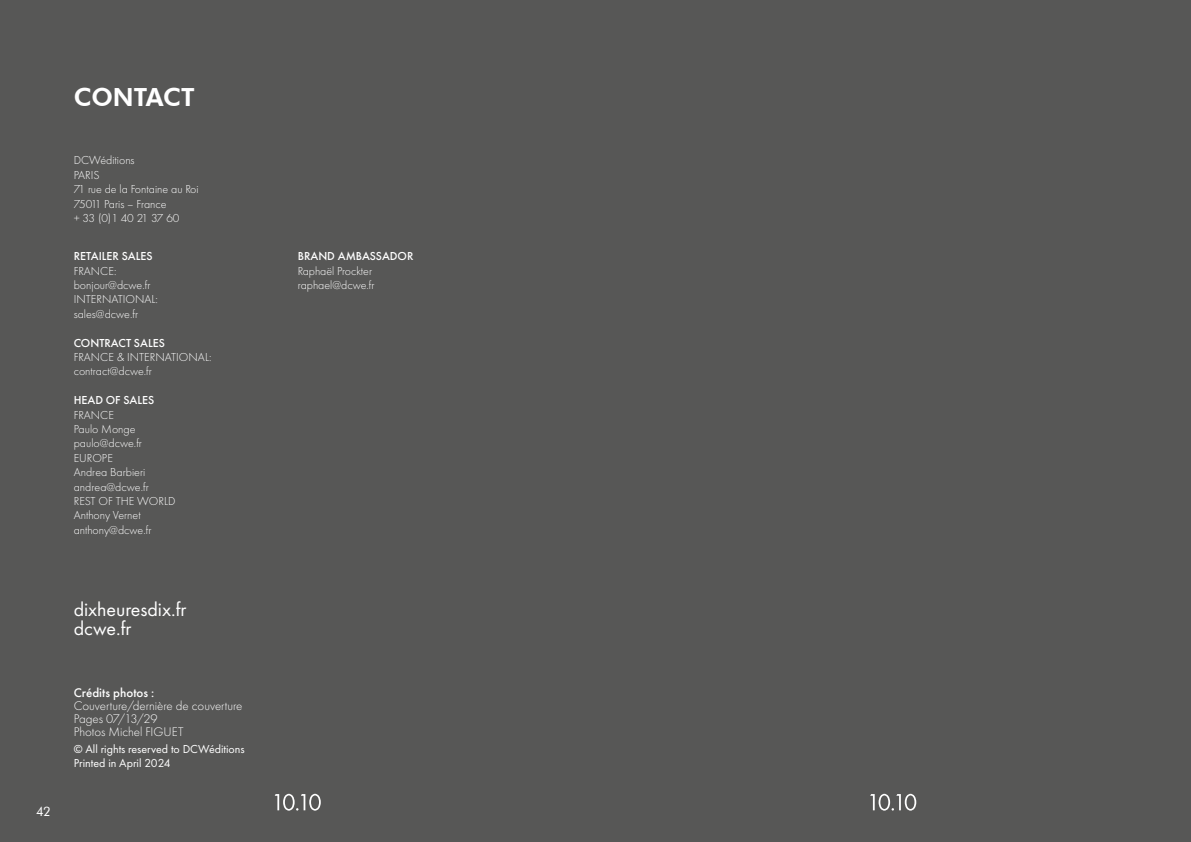
<style>
.page{position:relative;width:1191px;height:842px;background:#fff}
.page>*{position:absolute;margin:0;border:0;box-sizing:border-box;transform-origin:0 0}
.t1{font:800 25px "Futura BT";letter-spacing:-.01em;color:#fff}
.t2{font:20px "Futura PT";color:#fff}
.t3{font:300 13px "Futura PT";letter-spacing:-.005em;color:#fff}
.t4{font:500 13px "Futura PT";letter-spacing:.005em;color:#fff}
.t5{font:13px "Futura BT";color:#fff}
.t6{font:300 12px "Futura PT";color:#fff}
.t7{font:500 12px "Futura PT";color:#fff}
.t8{font:12px "Futura PT";color:#fff}
</style>
<div class="page">
<div style="left:0;top:0;width:597px;height:842px;background:#575756"></div>
<div style="left:595px;top:0;width:596px;height:842px;background:#575756"></div>
<svg style="left:275px;top:794px;width:46px;height:17px"></svg>
<svg style="left:870px;top:794px;width:46px;height:17px"></svg>
<p class="t1" style="left:74px;top:82px;width:123px">CONTACT</p>
<p class="t6" style="left:74px;top:154px;width:62px">DCWéditions</p>
<p class="t6" style="left:74px;top:168px;width:27px">PARIS</p>
<p class="t6" style="left:74px;top:182px;width:126px">71 rue de la Fontaine au Roi</p>
<p class="t6" style="left:74px;top:197px;width:94px">75011 Paris – France</p>
<p class="t6" style="left:74px;top:211px;width:107px">+ 33 (0)1 40 21 37 60</p>
<p class="t7" style="left:74px;top:249px;width:80px">RETAILER SALES</p>
<p class="t6" style="left:74px;top:264px;width:44px">FRANCE:</p>
<p class="t6" style="left:74px;top:278px;width:78px">bonjour@dcwe.fr</p>
<p class="t6" style="left:74px;top:292px;width:86px">INTERNATIONAL:</p>
<p class="t6" style="left:74px;top:307px;width:66px">sales@dcwe.fr</p>
<p class="t7" style="left:74px;top:335px;width:93px">CONTRACT SALES</p>
<p class="t6" style="left:74px;top:350px;width:139px">FRANCE &amp; INTERNATIONAL:</p>
<p class="t6" style="left:74px;top:364px;width:80px">contract@dcwe.fr</p>
<p class="t7" style="left:74px;top:393px;width:82px">HEAD OF SALES</p>
<p class="t6" style="left:74px;top:408px;width:42px">FRANCE</p>
<p class="t6" style="left:74px;top:422px;width:63px">Paulo Monge</p>
<p class="t6" style="left:74px;top:436px;width:70px">paulo@dcwe.fr</p>
<p class="t6" style="left:74px;top:451px;width:41px">EUROPE</p>
<p class="t6" style="left:74px;top:465px;width:73px">Andrea Barbieri</p>
<p class="t6" style="left:74px;top:480px;width:77px">andrea@dcwe.fr</p>
<p class="t6" style="left:74px;top:494px;width:103px">REST OF THE WORLD</p>
<p class="t6" style="left:74px;top:508px;width:68px">Anthony Vernet</p>
<p class="t6" style="left:74px;top:523px;width:79px">anthony@dcwe.fr</p>
<p class="t5" style="left:36px;top:803px;width:16px">42</p>
<p class="t2" style="left:74px;top:597px;width:114px">dixheuresdix.fr</p>
<p class="t2" style="left:74px;top:616px;width:59px">dcwe.fr</p>
<p class="t4" style="left:74px;top:685px;width:82px">Crédits photos :</p>
<p class="t3" style="left:74px;top:699px;width:170px">Couverture/dernière de couverture</p>
<p class="t3" style="left:74px;top:712px;width:85px">Pages 07/13/29</p>
<p class="t3" style="left:74px;top:725px;width:111px">Photos Michel FIGUET</p>
<p class="t8" style="left:74px;top:742px;width:172px">© All rights reserved to DCWéditions</p>
<p class="t8" style="left:74px;top:756px;width:99px">Printed in April 2024</p>
<p class="t7" style="left:298px;top:249px;width:117px">BRAND AMBASSADOR</p>
<p class="t6" style="left:298px;top:264px;width:76px">Raphaël Prockter</p>
<p class="t6" style="left:298px;top:278px;width:78px">raphael@dcwe.fr</p>
</div>
